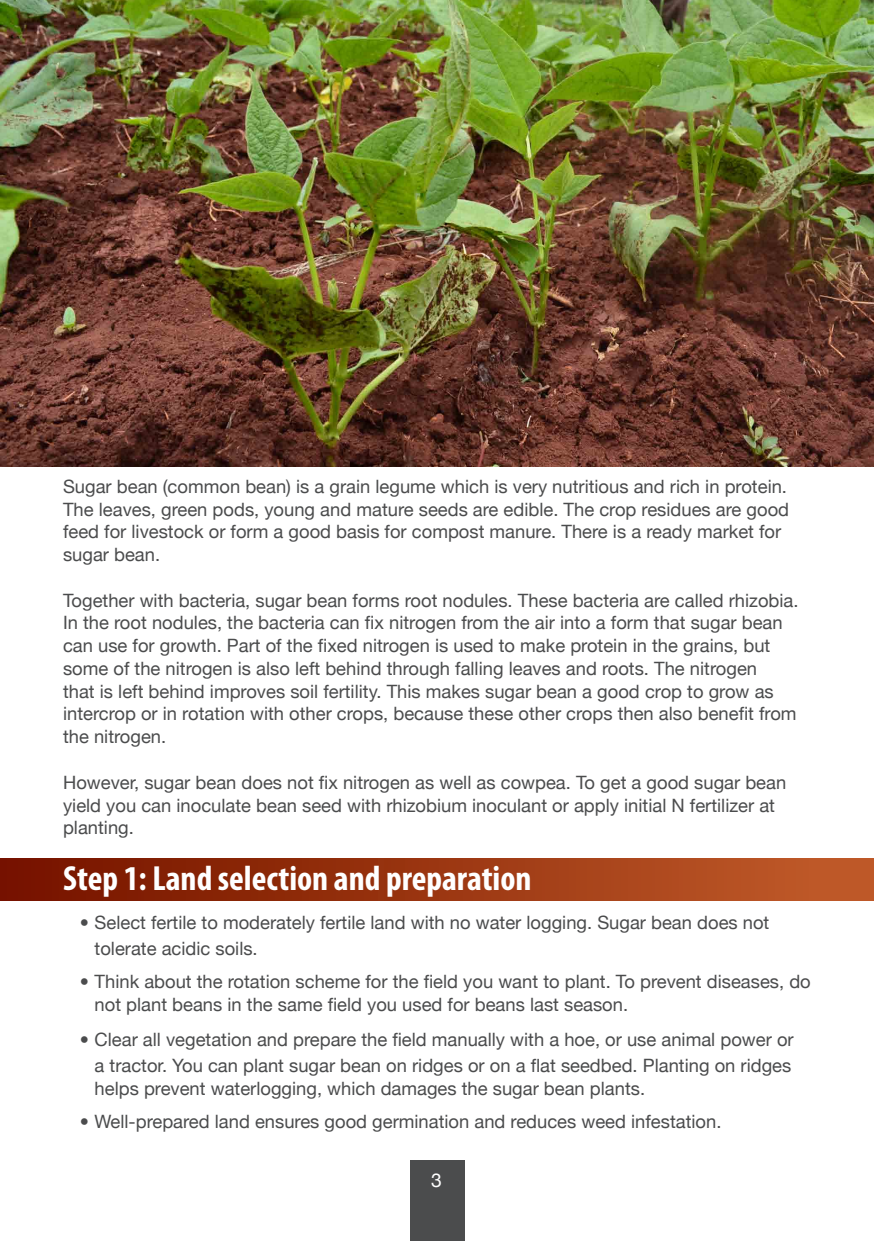
<style>
.page{position:relative;width:874px;height:1241px;background:#fff}
.page>*{position:absolute;margin:0;border:0;box-sizing:border-box;transform-origin:0 0}
.t1{font:700 condensed 35px "Myriad Pro";color:#fff}
.t2{font:19.25px "Helvetica Neue";color:#fff}
.t3{font:18.38px/22.8px "Helvetica Neue";color:#4b4c4d}
</style>
<div class="page">
<div style="left:409px;top:1160px;width:55px;height:80px;background:#4b4c4d"></div>
<div style="left:0;top:858px;width:873px;height:42px;background:linear-gradient(to right,#751100,#c25c2a)"></div>
<img style="left:0;top:0;width:873px;height:466px">
<p class="t3" style="left:63px;top:474px;width:727px">Sugar bean (common bean) is a grain legume which is very nutritious and rich in protein.<br>The leaves, green pods, young and mature seeds are edible. The crop residues are good feed for livestock or form a good basis for compost manure. There is a ready market for sugar bean.</p>
<p class="t3" style="left:63px;top:588px;width:736px">Together with bacteria, sugar bean forms root nodules. These bacteria are called rhizobia.<br>In the root nodules, the bacteria can fix nitrogen from the air into a form that sugar bean can use for growth. Part of the fixed nitrogen is used to make protein in the grains, but some of the nitrogen is also left behind through falling leaves and roots. The nitrogen<br>that is left behind improves soil fertility. This makes sugar bean a good crop to grow as intercrop or in rotation with other crops, because these other crops then also benefit from the nitrogen.</p>
<p class="t3" style="left:63px;top:770px;width:724px">However, sugar bean does not fix nitrogen as well as cowpea. To get a good sugar bean yield you can inoculate bean seed with rhizobium inoculant or apply initial N fertilizer at planting.</p>
<p class="t1" style="left:63px;top:856px;width:469px">Step 1: Land selection and preparation</p>
<p class="t3" style="left:94px;top:908px;width:676px;line-height:26.2px;text-indent:-15px">• Select fertile to moderately fertile land with no water logging. Sugar bean does not tolerate acidic soils.</p>
<p class="t3" style="left:94px;top:970px;width:717px;text-indent:-15px">• Think about the rotation scheme for the field you want to plant. To prevent diseases, do not plant beans in the same field you used for beans last season.</p>
<p class="t3" style="left:80px;top:1026px;width:715px;line-height:26.2px;text-align:right">• Clear all vegetation and prepare the field manually with a hoe, or use animal power or a tractor. You can plant sugar bean on ridges or on a flat seedbed. Planting on ridges</p>
<p class="t3" style="left:94px;top:1076px;width:551px">helps prevent waterlogging, which damages the sugar bean plants.</p>
<p class="t3" style="left:80px;top:1110px;width:643px">• Well-prepared land ensures good germination and reduces weed infestation.</p>
<p class="t2" style="left:431px;top:1168px;width:12px">3</p>
</div>
